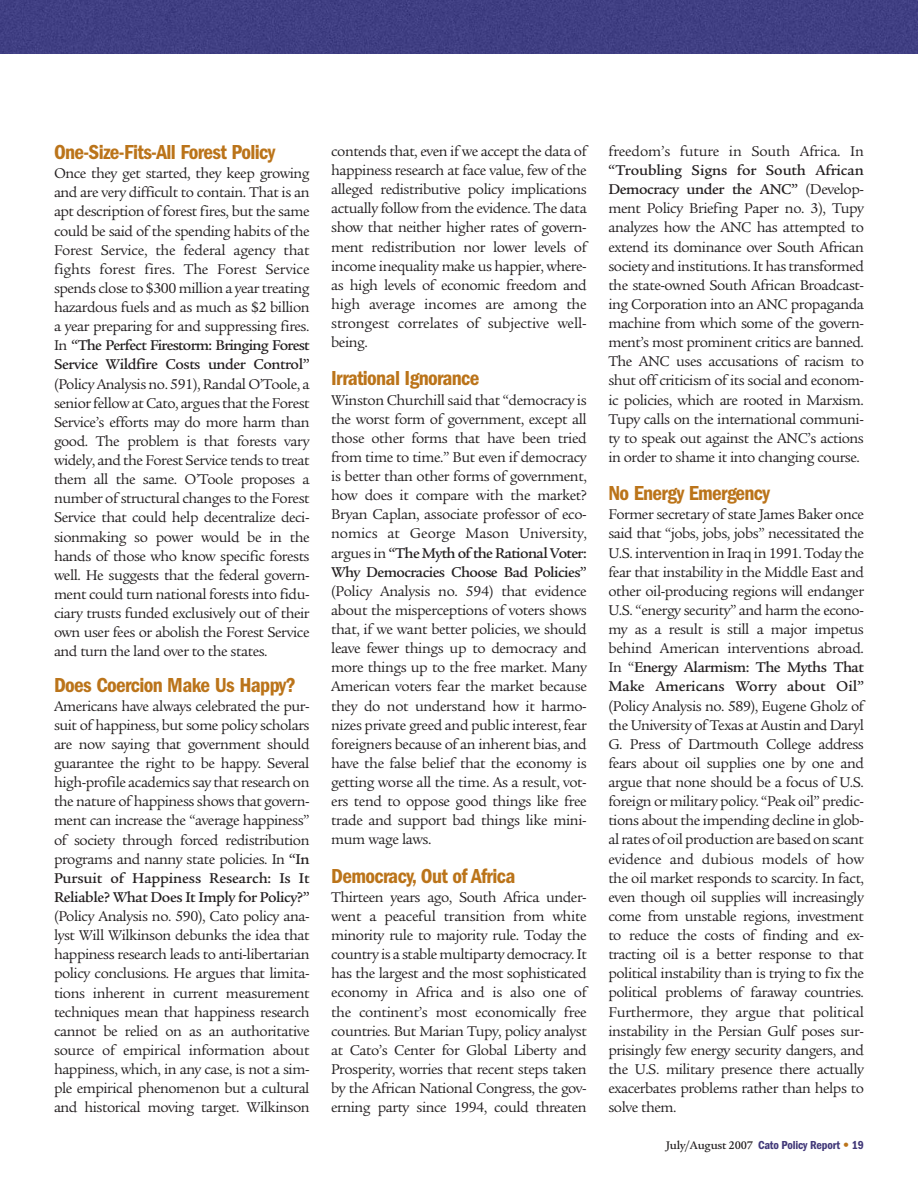
<style>
.page{position:relative;width:918px;height:1188px;background:#fff}
.page>*{position:absolute;margin:0;border:0;box-sizing:border-box;transform-origin:0 0}
.t1{font:600 condensed 21px "Franklin Gothic";letter-spacing:-.03em;color:#bb741a}
.t2{font:15.3px/19px "Legacy Serif";letter-spacing:-.03em;color:#231f20;text-align:justify}
.t3{font:600 condensed 12px "Franklin Gothic";letter-spacing:-.015em;color:#413878}
.s1{font-weight:500}
.s2{font-family:"Legacy Serif";font-weight:500;font-stretch:normal;color:#231f20}
.s3{font-weight:400;color:#bb741a}
</style>
<div class="page">
<div style="left:0;top:0;width:918px;height:54px;background:#403f83"></div>
<p class="t1" style="left:54px;top:145px;width:223px">One-Size-Fits-All Forest Policy</p>
<p class="t2" style="left:54px;top:165px;width:257px">Once they get started, they keep growing and are very difficult to contain. That is an apt description of forest fires, but the same could be said of the spending habits of the Forest Service, the federal agency that fights forest fires. The Forest Service spends close to $300 million a year treating hazardous fuels and as much as $2 billion a year preparing for and suppressing fires.<br>In <span class="s1">“The Perfect Firestorm: Bringing Forest Service Wildfire Costs under Control” </span>(Policy Analysis no. 591), Randal O’Toole, a senior fellow at Cato, argues that the Forest Service’s efforts may do more harm than good. The problem is that forests vary widely, and the Forest Service tends to treat them all the same. O’Toole proposes a number of structural changes to the Forest Service that could help decentralize deci&shy;sionmaking so power would be in the hands of those who know specific forests well. He suggests that the federal govern&shy;ment could turn national forests into fidu&shy;ciary trusts funded exclusively out of their own user fees or abolish the Forest Service and turn the land over to the states.</p>
<p class="t1" style="left:54px;top:678px;width:243px">Does Coercion Make Us Happy?</p>
<p class="t2" style="left:54px;top:698px;width:257px">Americans have always celebrated the pur&shy;suit of happiness, but some policy scholars are now saying that government should guarantee the right to be happy. Several high-profile academics say that research on the nature of happiness shows that govern&shy;ment can increase the “average happiness” of society through forced redistribution programs and nanny state policies. In <span class="s1">“In Pursuit of Happiness Research: Is It Reliable? What Does It Imply for Policy?” </span>(Policy Analysis no. 590), Cato policy ana&shy;lyst Will Wilkinson debunks the idea that happiness research leads to anti-libertarian policy conclusions. He argues that limita&shy;tions inherent in current measurement techniques mean that happiness research cannot be relied on as an authoritative source of empirical information about happiness, which, in any case, is not a sim&shy;ple empirical phenomenon but a cultural and historical moving target. Wilkinson</p>
<p class="t2" style="left:331px;top:143px;width:257px">contends that, even if we accept the data of happiness research at face value, few of the alleged redistributive policy implications actually follow from the evidence. The data show that neither higher rates of govern&shy;ment redistribution nor lower levels of income inequality make us happier, where&shy;as high levels of economic freedom and high average incomes are among the strongest correlates of subjective well&shy;being.</p>
<p class="t1" style="left:331px;top:371px;width:150px">Irrational Ignorance</p>
<p class="t2" style="left:331px;top:392px;width:257px">Winston Churchill said that “democracy is the worst form of government, except all those other forms that have been tried from time to time.” But even if democracy is better than other forms of government, how does it compare with the market?<br>Bryan Caplan, associate professor of eco&shy;nomics at George Mason University, argues in <span class="s1">“The Myth of the Rational Voter:<br>Why Democracies Choose Bad Policies” </span>(Policy Analysis no. 594) that evidence about the misperceptions of voters shows that, if we want better policies, we should leave fewer things up to democracy and more things up to the free market. Many American voters fear the market because they do not understand how it harmo&shy;nizes private greed and public interest, fear foreigners because of an inherent bias, and have the false belief that the economy is getting worse all the time. As a result, vot&shy;ers tend to oppose good things like free trade and support bad things like mini&shy;mum wage laws.</p>
<p class="t1" style="left:331px;top:869px;width:186px">Democracy, Out of Africa</p>
<p class="t2" style="left:331px;top:889px;width:257px">Thirteen years ago, South Africa under&shy;went a peaceful transition from white minority rule to majority rule. Today the country is a stable multiparty democracy. It has the largest and the most sophisticated economy in Africa and is also one of the continent’s most economically free countries. But Marian Tupy, policy analyst at Cato’s Center for Global Liberty and Prosperity, worries that recent steps taken by the African National Congress, the gov&shy;erning party since 1994, could threaten</p>
<p class="t2" style="left:608px;top:143px;width:257px">freedom’s future in South Africa. In <span class="s1">“Troubling Signs for South African Democracy under the ANC”</span> (Develop&shy;ment Policy Briefing Paper no. 3), Tupy analyzes how the ANC has attempted to extend its dominance over South African society and institutions. It has transformed the state-owned South African Broadcast&shy;ing Corporation into an ANC propaganda machine from which some of the govern&shy;ment’s most prominent critics are banned.<br>The ANC uses accusations of racism to shut off criticism of its social and econom&shy;ic policies, which are rooted in Marxism.<br>Tupy calls on the international communi&shy;ty to speak out against the ANC’s actions in order to shame it into changing course.</p>
<p class="t1" style="left:608px;top:486px;width:163px">No Energy Emergency</p>
<p class="t2" style="left:608px;top:506px;width:257px">Former secretary of state James Baker once said that “jobs, jobs, jobs” necessitated the U.S. intervention in Iraq in 1991. Today the fear that instability in the Middle East and other oil-producing regions will endanger U.S. “energy security” and harm the econo&shy;my as a result is still a major impetus behind American interventions abroad.<br>In “<span class="s1">Energy Alarmism: The Myths That Make Americans Worry about Oil” </span>(Policy Analysis no. 589), Eugene Gholz of the University of Texas at Austin and Daryl G. Press of Dartmouth College address fears about oil supplies one by one and argue that none should be a focus of U.S. foreign or military policy. “Peak oil” predic&shy;tions about the impending decline in glob&shy;al rates of oil production are based on scant evidence and dubious models of how the oil market responds to scarcity. In fact, even though oil supplies will increasingly come from unstable regions, investment to reduce the costs of finding and ex&shy;tracting oil is a better response to that political instability than is trying to fix the political problems of faraway countries.<br>Furthermore, they argue that political instability in the Persian Gulf poses sur&shy;prisingly few energy security dangers, and the U.S. military presence there actually exacerbates problems rather than helps to solve them.</p>
<p class="t3" style="left:666px;top:1141px;width:199px"><span class="s2">July/August 2007</span> Cato Policy Report <span class="s3">•</span> 19</p>
</div>
